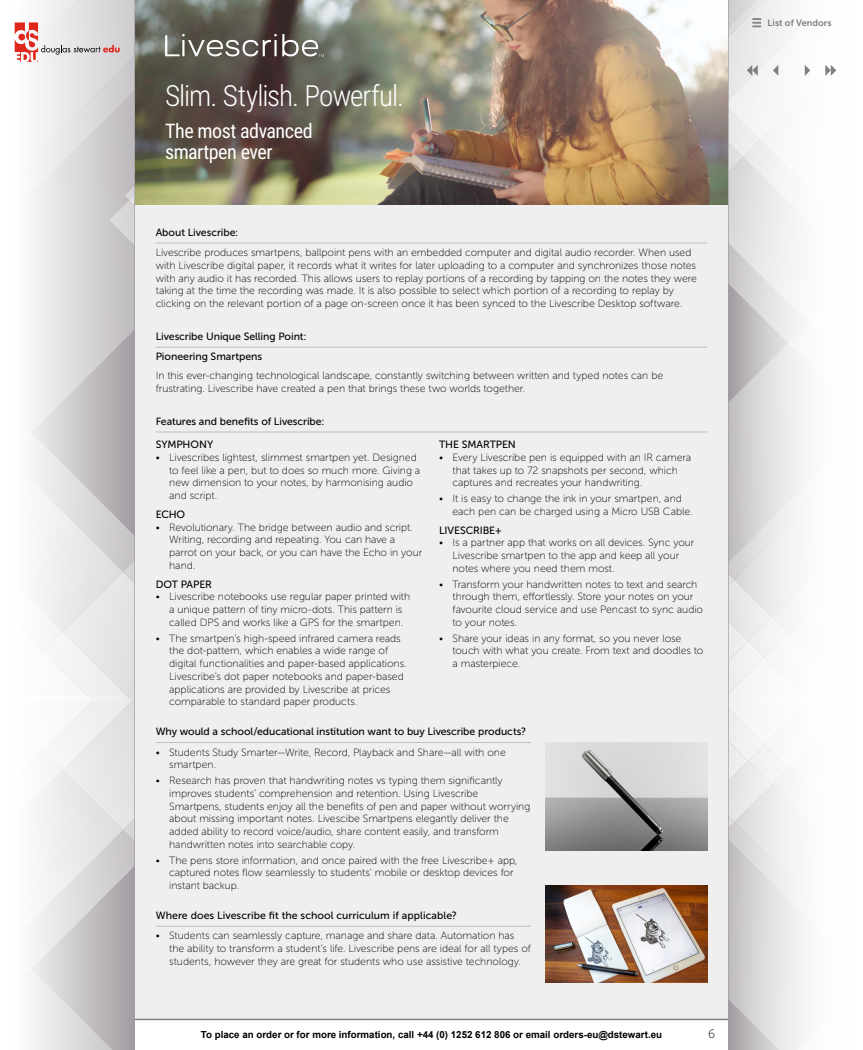
<style>
.page{position:relative;width:863px;height:1050px;background:#fff}
.page>*{position:absolute;margin:0;border:0;box-sizing:border-box;transform-origin:0 0}
.t1{font:300 29.1px "Roboto Condensed";letter-spacing:-.035em;color:#fff}
.t2{font:20.1px/21px "Roboto Condensed";letter-spacing:-.025em;color:#fff}
.t3{font:12px "Museo Sans 100";color:#000}
.t4{font:10.5px/12.8px "Museo Sans 100";letter-spacing:-.005em;color:#000}
.t5{font:10.5px/20.2px "Museo Sans 500";letter-spacing:-.005em;color:#000}
.t6{font:700 9.75px "Arial";color:#000}
.t7{font:9.23px "Museo Sans 700";color:#808080}
</style>
<div class="page">
<div style="left:124px;top:205px;width:615px;height:815px;background:#f0efef"></div>
<hr style="left:156px;top:243px;width:551px;height:1px;background:#bfbfbf">
<hr style="left:156px;top:347px;width:551px;height:1px;background:#bfbfbf">
<hr style="left:156px;top:432px;width:551px;height:1px;background:#bfbfbf">
<hr style="left:156px;top:742px;width:375px;height:1px;background:#bfbfbf">
<hr style="left:156px;top:926px;width:375px;height:1px;background:#bfbfbf">
<img style="left:134px;top:0;width:594px;height:205px">
<img style="left:546px;top:742px;width:161px;height:108px">
<img style="left:546px;top:886px;width:161px;height:96px">
<svg style="left:165px;top:34px;width:159px;height:23px;background:#7b7771"></svg>
<hr style="left:0;top:1019px;width:862px;height:1px;background:#808080">
<svg style="left:14px;top:0;width:120px;height:696px"></svg>
<svg style="left:0;top:696px;width:134px;height:354px"></svg>
<img style="left:728px;top:0;width:1px;height:236px">
<img style="left:728px;top:622px;width:1px;height:19px">
<img style="left:728px;top:641px;width:1px;height:16px">
<img style="left:728px;top:761px;width:1px;height:19px">
<img style="left:728px;top:744px;width:1px;height:17px">
<svg style="left:15px;top:22px;width:105px;height:40px"></svg>
<svg style="left:729px;top:0;width:108px;height:696px;fill:#f3f3f3"></svg>
<svg style="left:729px;top:696px;width:133px;height:354px"></svg>
<svg style="left:746px;top:65px;width:11px;height:11px"></svg>
<svg style="left:825px;top:65px;width:11px;height:11px"></svg>
<svg style="left:752px;top:18px;width:9px;height:9px"></svg>
<svg style="left:772px;top:65px;width:6px;height:11px"></svg>
<svg style="left:804px;top:65px;width:6px;height:11px"></svg>
<h1 class="t1" style="left:165px;top:75px;width:240px">Slim. Stylish. Powerful.</h1>
<h2 class="t2" style="left:165px;top:119px;width:149px">The most advanced smartpen ever</h2>
<p class="t5" style="left:156px;top:222px;width:84px">About Livescribe:</p>
<p class="t4" style="left:156px;top:246px;width:542px">Livescribe produces smartpens, ballpoint pens with an embedded computer and digital audio recorder. When used with Livescribe digital paper, it records what it writes for later uploading to a computer and synchronizes those notes with any audio it has recorded. This allows users to replay portions of a recording by tapping on the notes they were taking at the time the recording was made. It is also possible to select which portion of a recording to replay by clicking on the relevant portion of a page on-screen once it has been synced to the Livescribe Desktop software.</p>
<p class="t5" style="left:156px;top:326px;width:152px">Livescribe Unique Selling Point:<br>Pioneering Smartpens</p>
<p class="t4" style="left:156px;top:369px;width:509px">In this ever-changing technological landscape, constantly switching between written and typed notes can be frustrating. Livescribe have created a pen that brings these two worlds together.</p>
<p class="t5" style="left:156px;top:411px;width:170px">Features and benefits of Livescribe:</p>
<p class="t5" style="left:156px;top:434px;width:59px">SYMPHONY</p>
<p class="t4" style="left:169px;top:451px;width:252px;text-indent:-14px">• Livescribes lightest, slimmest smartpen yet. Designed to feel like a pen, but to does so much more. Giving a new dimension to your notes, by harmonising audio and script.</p>
<p class="t5" style="left:156px;top:504px;width:31px">ECHO</p>
<p class="t4" style="left:169px;top:521px;width:254px;text-indent:-14px">• Revolutionary. The bridge between audio and script.<br>Writing, recording and repeating. You can have a parrot on your back, or you can have the Echo in your hand.</p>
<p class="t5" style="left:156px;top:574px;width:58px">DOT PAPER</p>
<p class="t4" style="left:169px;top:590px;width:242px;text-indent:-14px">• Livescribe notebooks use regular paper printed with a unique pattern of tiny micro-dots. This pattern is called DPS and works like a GPS for the smartpen.</p>
<p class="t4" style="left:169px;top:632px;width:239px;text-indent:-14px">• The smartpen’s high-speed infrared camera reads the dot-pattern, which enables a wide range of digital functionalities and paper-based applications.<br>Livescribe’s dot paper notebooks and paper-based applications are provided by Livescribe at prices comparable to standard paper products.</p>
<p class="t5" style="left:439px;top:434px;width:78px">THE SMARTPEN</p>
<p class="t4" style="left:452px;top:451px;width:240px;text-indent:-14px">• Every Livescribe pen is equipped with an IR camera that takes up to 72 snapshots per second, which captures and recreates your handwriting.</p>
<p class="t4" style="left:452px;top:492px;width:241px;text-indent:-14px">• It is easy to change the ink in your smartpen, and each pen can be charged using a Micro USB Cable.</p>
<p class="t5" style="left:439px;top:520px;width:64px">LIVESCRIBE+</p>
<p class="t4" style="left:452px;top:536px;width:243px;text-indent:-14px">• Is a partner app that works on all devices. Sync your<br>Livescribe smartpen to the app and keep all your notes where you need them most.</p>
<p class="t4" style="left:452px;top:578px;width:252px;text-indent:-14px">• Transform your handwritten notes to text and search through them, effortlessly. Store your notes on your favourite cloud service and use Pencast to sync audio to your notes.</p>
<p class="t4" style="left:452px;top:632px;width:252px;text-indent:-14px">• Share your ideas in any format, so you never lose touch with what you create. From text and doodles to a masterpiece.</p>
<p class="t5" style="left:156px;top:722px;width:372px">Why would a school/educational institution want to buy Livescribe products?</p>
<p class="t4" style="left:169px;top:746px;width:338px;text-indent:-14px">• Students Study Smarter—Write, Record, Playback and Share—all with one smartpen.</p>
<p class="t4" style="left:169px;top:774px;width:363px;text-indent:-14px">• Research has proven that handwriting notes vs typing them significantly improves students’ comprehension and retention. Using Livescribe Smartpens, students enjoy all the benefits of pen and paper without worrying about missing important notes. Livescibe Smartpens elegantly deliver the added ability to record voice/audio, share content easily, and transform handwritten notes into searchable copy.</p>
<p class="t4" style="left:169px;top:854px;width:350px;text-indent:-14px">• The pens store information, and once paired with the free Livescribe+ app, captured notes flow seamlessly to students’ mobile or desktop devices for instant backup.</p>
<p class="t5" style="left:156px;top:905px;width:303px">Where does Livescribe fit the school curriculum if applicable?</p>
<p class="t4" style="left:169px;top:929px;width:363px;text-indent:-14px">• Students can seamlessly capture, manage and share data. Automation has the ability to transform a student’s life. Livescribe pens are ideal for all types of students, however they are great for students who use assistive technology.</p>
<p class="t6" style="left:201px;top:1028px;width:462px">To place an order or for more information, call +44 (0) 1252 612 806 or email orders-eu@dstewart.eu</p>
<p class="t3" style="left:708px;top:1028px;width:9px">6</p>
<p class="t7" style="left:767px;top:18px;width:65px">List of Vendors</p>
</div>
